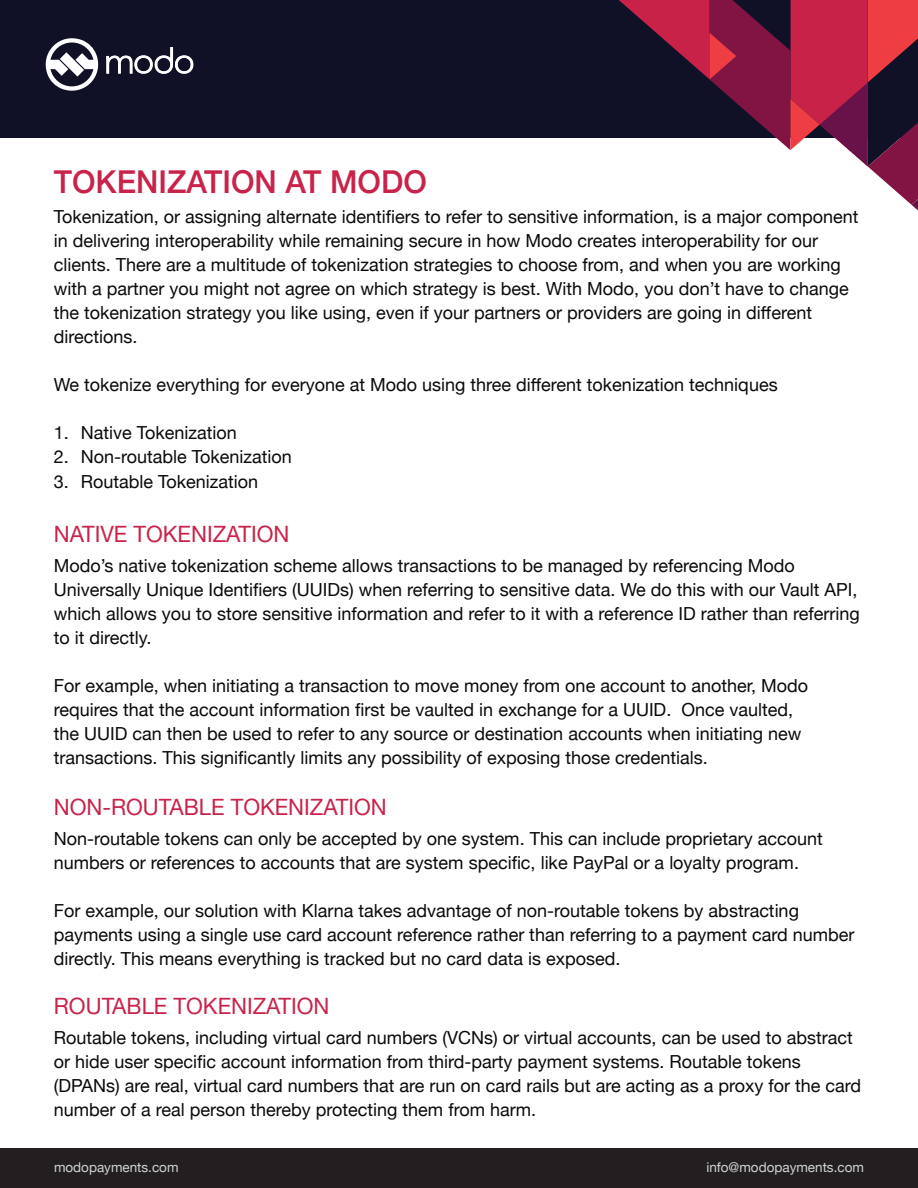
<style>
.page{position:relative;width:918px;height:1188px;background:#fff}
.page>*{position:absolute;margin:0;border:0;box-sizing:border-box;transform-origin:0 0}
.t1{font:500 31.5px "Helvetica Neue";color:#c9234a}
.t2{font:22.5px "Helvetica Neue";color:#c9234a}
.t3{font:18px/24px "Helvetica Neue";color:#090a09}
.t4{font:13.5px "Helvetica Neue";color:#d1d3d4}
</style>
<div class="page">
<div style="left:0;top:1148px;width:918px;height:40px;background:#231f20"></div>
<div style="left:0;top:0;width:918px;height:137px;background:#101127"></div>
<svg style="left:45px;top:38px;width:148px;height:53px"></svg>
<svg style="left:619px;top:0;width:299px;height:210px"></svg>
<p class="t1" style="left:54px;top:156px;width:374px">TOKENIZATION AT MODO</p>
<p class="t3" style="left:54px;top:205px;width:806px">Tokenization, or assigning alternate identifiers to refer to sensitive information, is a major component in delivering interoperability while remaining secure in how Modo creates interoperability for our clients. There are a multitude of tokenization strategies to choose from, and when you are working with a partner you might not agree on which strategy is best. With Modo, you don’t have to change the tokenization strategy you like using, even if your partners or providers are going in different directions.</p>
<p class="t3" style="left:54px;top:373px;width:725px">We tokenize everything for everyone at Modo using three different tokenization techniques</p>
<p class="t3" style="left:54px;top:421px;width:184px">1. Native Tokenization</p>
<p class="t3" style="left:54px;top:445px;width:240px">2. Non-routable Tokenization</p>
<p class="t3" style="left:54px;top:471px;width:206px">3. Routable Tokenization</p>
<p class="t2" style="left:54px;top:518px;width:237px">NATIVE TOKENIZATION</p>
<p class="t3" style="left:54px;top:555px;width:808px">Modo’s native tokenization scheme allows transactions to be managed by referencing Modo Universally Unique Identifiers (UUIDs) when referring to sensitive data. We do this with our Vault API, which allows you to store sensitive information and refer to it with a reference ID rather than referring to it directly.</p>
<p class="t3" style="left:54px;top:675px;width:756px">For example, when initiating a transaction to move money from one account to another, Modo requires that the account information first be vaulted in exchange for a UUID. Once vaulted, the UUID can then be used to refer to any source or destination accounts when initiating new transactions. This significantly limits any possibility of exposing those credentials.</p>
<p class="t2" style="left:54px;top:791px;width:334px">NON-ROUTABLE TOKENIZATION</p>
<p class="t3" style="left:54px;top:828px;width:770px">Non-routable tokens can only be accepted by one system. This can include proprietary account numbers or references to accounts that are system specific, like PayPal or a loyalty program.</p>
<p class="t3" style="left:54px;top:900px;width:802px">For example, our solution with Klarna takes advantage of non-routable tokens by abstracting payments using a single use card account reference rather than referring to a payment card number directly. This means everything is tracked but no card data is exposed.</p>
<p class="t2" style="left:54px;top:989px;width:277px">ROUTABLE TOKENIZATION</p>
<p class="t3" style="left:54px;top:1026px;width:809px">Routable tokens, including virtual card numbers (VCNs) or virtual accounts, can be used to abstract or hide user specific account information from third-party payment systems. Routable tokens (DPANs) are real, virtual card numbers that are run on card rails but are acting as a proxy for the card number of a real person thereby protecting them from harm.</p>
<p class="t4" style="left:54px;top:1158px;width:126px">modopayments.com</p>
<p class="t4" style="left:706px;top:1158px;width:159px">info@modopayments.com</p>
</div>
